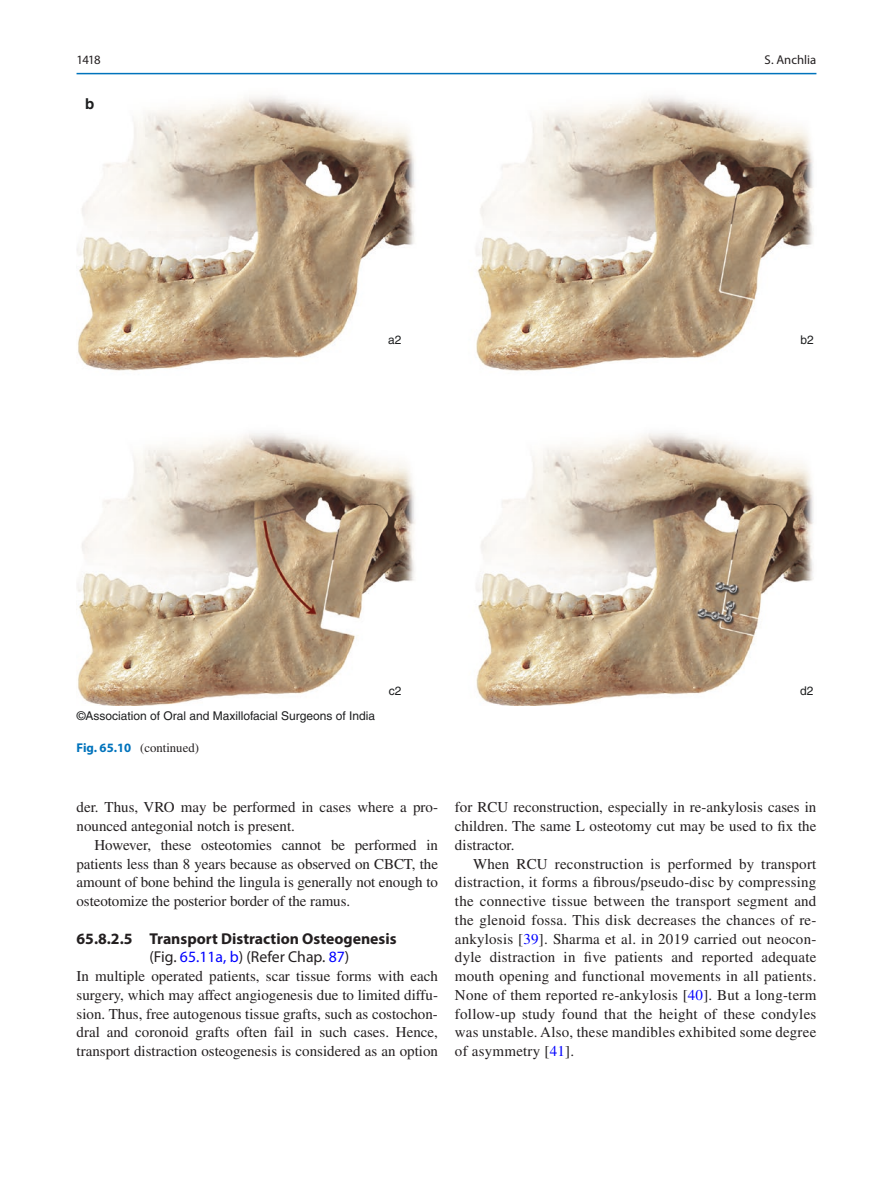
<style>
.page{position:relative;width:893px;height:1187px;background:#fff}
.page>*{position:absolute;margin:0;border:0;box-sizing:border-box;transform-origin:0 0}
.t1{font:700 15.75px/18.8px "Myriad Pro";color:#231f20}
.t2{font:15px/18.8px "Times LT Std";color:#231f20;text-align:justify}
.t3{font:15px "Helvetica Bold 9";color:#1d1e1f}
.t4{font:12.75px "Times LT Std";color:#231f20}
.t5{font:12.75px "Myriad Pro Regular 2";letter-spacing:.005em;color:#231f20}
.t6{font:12.75px "Myriad Pro";color:#231f20}
.t7{font:12px "Helvetica 10";color:#1d1e1f}
.s1{font-family:"Myriad Pro";font-weight:700;color:#0073bc}
.s2{font-weight:400}
.s3{font-weight:400;color:#00f}
.s4{color:#00f}
</style>
<div class="page">
<img style="left:77px;top:96px;width:737px;height:609px">
<hr style="left:77px;top:73px;width:739px;height:1px;background:#0073bc">
<p class="t6" style="left:77px;top:52px;width:26px">1418</p>
<p class="t3" style="left:85px;top:94px;width:11px">b</p>
<p class="t5" style="left:765px;top:52px;width:53px">S. Anchlia</p>
<p class="t7" style="left:388px;top:332px;width:15px">a2</p>
<p class="t7" style="left:801px;top:332px;width:15px">b2</p>
<p class="t7" style="left:77px;top:708px;width:300px">©Association of Oral and Maxillofacial Surgeons of India</p>
<p class="t4" style="left:77px;top:740px;width:124px"><span class="s1">Fig. 65.10</span> (continued)</p>
<p class="t7" style="left:389px;top:684px;width:14px">c2</p>
<p class="t7" style="left:800px;top:684px;width:15px">d2</p>
<p class="t2" style="left:77px;top:797px;width:363px">der. Thus, VRO may be performed in cases where a pro&shy;nounced antegonial notch is present.</p>
<p class="t2" style="left:77px;top:835px;width:363px;text-indent:18px">However, these osteotomies cannot be performed in patients less than 8 years because as observed on CBCT, the amount of bone behind the lingula is generally not enough to osteotomize the posterior border of the ramus.</p>
<p class="t1" style="left:149px;top:928px;width:249px;text-indent:-73px">65.8.2.5 Transport Distraction Osteogenesis <span class="s2">(Fig.</span> <span class="s3">65.11a, b</span><span class="s2">) (Refer Chap.</span> <span class="s3">87</span><span class="s2">)</span></p>
<p class="t2" style="left:77px;top:966px;width:363px">In multiple operated patients, scar tissue forms with each surgery, which may affect angiogenesis due to limited diffu&shy;sion. Thus, free autogenous tissue grafts, such as costochon&shy;dral and coronoid grafts often fail in such cases. Hence, transport distraction osteogenesis is considered as an option</p>
<p class="t2" style="left:455px;top:797px;width:363px">for RCU reconstruction, especially in re-ankylosis cases in children. The same L osteotomy cut may be used to fix the distractor.</p>
<p class="t2" style="left:455px;top:854px;width:363px;text-indent:18px">When RCU reconstruction is performed by transport distraction, it forms a fibrous/pseudo-disc by compressing the connective tissue between the transport segment and the glenoid fossa. This disk decreases the chances of re&shy;ankylosis [<span class="s4">39</span>]. Sharma et al. in 2019 carried out neocon&shy;dyle distraction in five patients and reported adequate mouth opening and functional movements in all patients.<br>None of them reported re-ankylosis [<span class="s4">40</span>]. But a long-term follow-up study found that the height of these condyles was unstable. Also, these mandibles exhibited some degree of asymmetry [<span class="s4">41</span>].</p>
</div>
